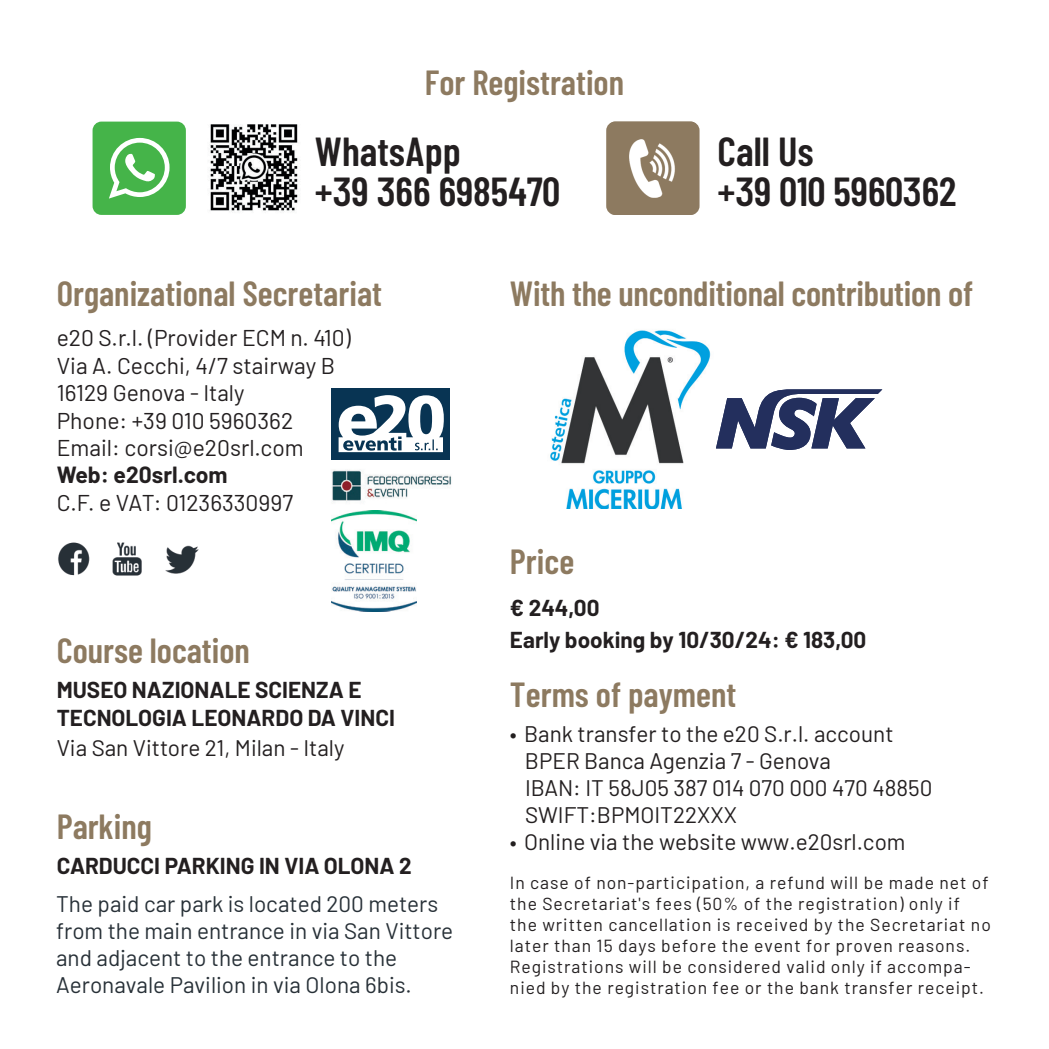
<style>
.page{position:relative;width:1049px;height:1049px;background:#fff}
.page>*{position:absolute;margin:0;border:0;box-sizing:border-box;transform-origin:0 0}
.t1{font:600 40.75px/40px "Barlow Condensed";color:#231f20}
.t2{font:600 35px "Barlow Condensed";color:#8d7a60}
.t3{font:22.75px/27.5px "Barlow";color:#231f20}
.t4{font:700 22.75px "Barlow";color:#231f20}
.t5{font:22.5px/27px "Barlow";color:#231f20}
.t6{font:22.5px/27px "Barlow";color:#273037}
.t7{font:700 22.5px/27.5px "Barlow";color:#231f20}
.t8{font:17.5px/21px "Barlow";letter-spacing:.055em;color:#231f20}
.s1{font-size:22.5px}
</style>
<div class="page">
<img style="left:58px;top:542px;width:141px;height:34px">
<div style="left:331px;top:388px;width:119px;height:71px;background:#083453"></div>
<svg style="left:339px;top:395px;width:105px;height:57px"></svg>
<img style="left:331px;top:470px;width:121px;height:33px">
<img style="left:331px;top:511px;width:85px;height:100px">
<svg style="left:716px;top:389px;width:166px;height:61px"></svg>
<img style="left:550px;top:330px;width:161px;height:179px">
<img style="left:210px;top:124px;width:88px;height:88px">
<div style="left:93px;top:122px;width:93px;height:93px;background:#45b449;border-radius:9px"></div>
<svg style="left:109px;top:138px;width:61px;height:61px"></svg>
<div style="left:606px;top:122px;width:93px;height:93px;background:#8d7a60;border-radius:9px"></div>
<img style="left:611px;top:122px;width:83px;height:93px">
<h2 class="t2" style="left:425px;top:61px;width:201px">For Registration</h2>
<h1 class="t1" style="left:315px;top:131px;width:247px">WhatsApp<br>+39 366 6985470</h1>
<h1 class="t1" style="left:718px;top:131px;width:240px">Call Us<br>+39 010 5960362</h1>
<h2 class="t2" style="left:57px;top:272px;width:327px">Organizational Secretariat</h2>
<h3 class="t3" style="left:57px;top:323px;width:296px">e20 S.r.l. (Provider ECM n. 410)<br>Via A. Cecchi, 4/7 stairway B<br>16129 Genova <span class="s1">- Italy<br></span>Phone: +39 010 5960362<br>Email: corsi@e20srl.com</h3>
<h3 class="t4" style="left:57px;top:458px;width:172px">Web: e20srl.com</h3>
<h3 class="t3" style="left:57px;top:487px;width:238px">C.F. e VAT: 01236330997</h3>
<h2 class="t2" style="left:57px;top:629px;width:195px">Course location</h2>
<p class="t7" style="left:57px;top:675px;width:340px">MUSEO NAZIONALE SCIENZA E<br>TECNOLOGIA LEONARDO DA VINCI</p>
<p class="t5" style="left:57px;top:732px;width:289px">Via San Vittore 21, Milan - Italy</p>
<h2 class="t2" style="left:57px;top:805px;width:97px">Parking</h2>
<p class="t7" style="left:57px;top:851px;width:356px">CARDUCCI PARKING IN VIA OLONA 2</p>
<p class="t6" style="left:56px;top:888px;width:399px">The paid car park is located 200 meters from the main entrance in via San Vittore and adjacent to the entrance to the Aeronavale Pavilion in via Olona 6bis.</p>
<h2 class="t2" style="left:510px;top:272px;width:465px">With the unconditional contribution of</h2>
<h2 class="t2" style="left:510px;top:540px;width:66px">Price</h2>
<p class="t7" style="left:510px;top:590px;width:358px;line-height:32.5px">€ 244,00<br>Early booking by 10/30/24: € 183,00</p>
<h2 class="t2" style="left:510px;top:673px;width:228px">Terms of payment</h2>
<p class="t5" style="left:525px;top:719px;width:409px;text-indent:-15px">• Bank transfer to the e20 S.r.l. account<br>BPER Banca Agenzia 7 - Genova<br>IBAN: IT 58J05 387 014 070 000 470 48850<br>SWIFT:BPMOIT22XXX</p>
<p class="t5" style="left:510px;top:827px;width:397px">• Online via the website www.e20srl.com</p>
<p class="t8" style="left:510px;top:871px;width:482px">In case of non-participation, a refund will be made net of the Secretariat's fees (50% of the registration) only if the written cancellation is received by the Secretariat no later than 15 days before the event for proven reasons.<br>Registrations will be considered valid only if accompa&shy;nied by the registration fee or the bank transfer receipt.</p>
</div>
